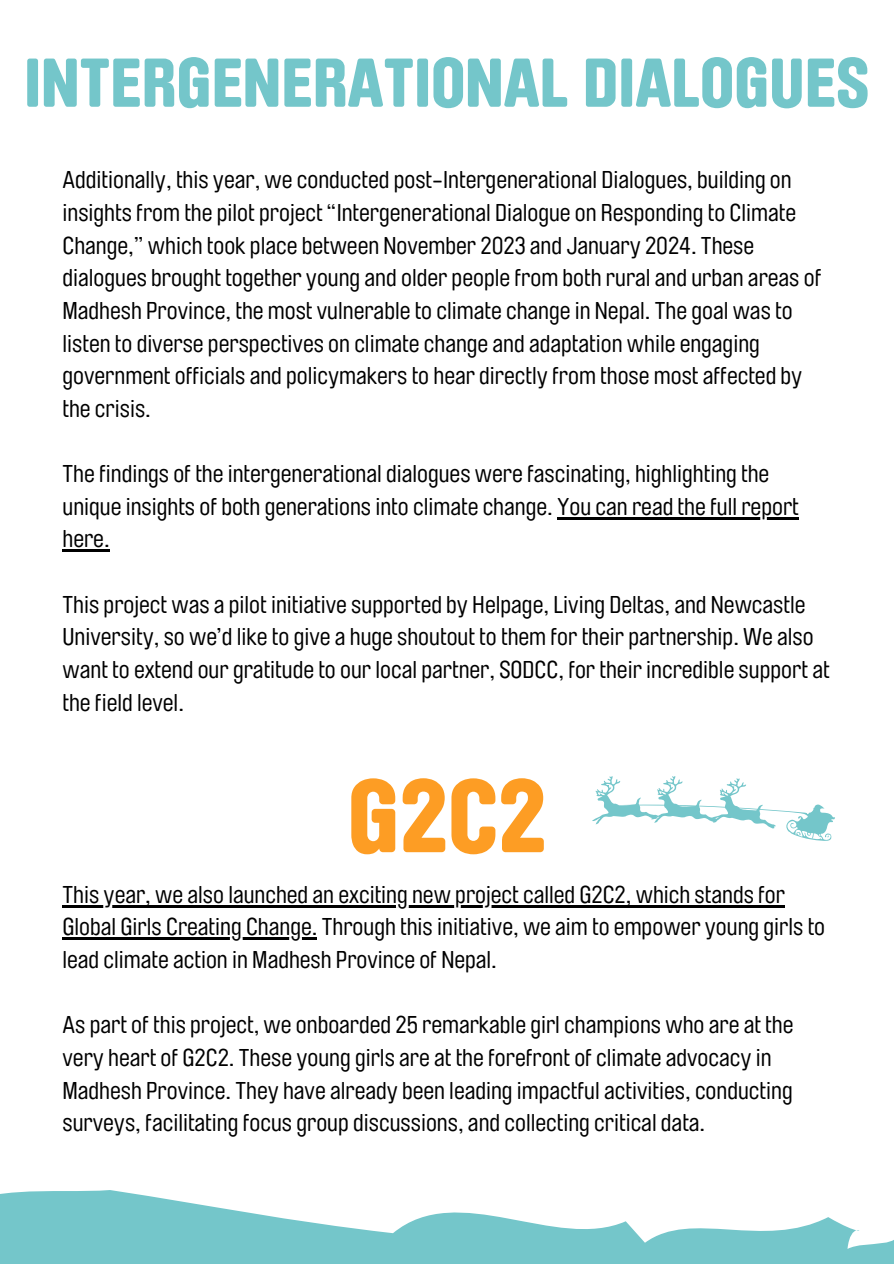
<style>
.page{position:relative;width:894px;height:1264px;background:#fff}
.page>*{position:absolute;margin:0;border:0;box-sizing:border-box;transform-origin:0 0}
.t1{font:900 100.95px "Brauer Neue Std";color:#fd9d24}
.t2{font:900 67.95px "Brauer Neue Std";color:#74c6ca}
.t3{font:24px/32.7px "Brauer Neue Std";color:#000}
</style>
<div class="page">
<hr style="left:557px;top:517px;width:241px;height:2px;background:#000">
<hr style="left:62px;top:549px;width:48px;height:3px;background:#000">
<hr style="left:62px;top:905px;width:722px;height:2px;background:#000">
<hr style="left:62px;top:937px;width:255px;height:2px;background:#000">
<svg style="left:0;top:1190px;width:893px;height:73px;fill:#74c6ca"></svg>
<svg style="left:41px;top:1194px;width:31px;height:38px"></svg>
<svg style="left:592px;top:776px;width:243px;height:65px"></svg>
<h2 class="t2" style="left:24px;top:43px;width:846px">INTERGENERATIONAL DIALOGUES</h2>
<p class="t3" style="left:62px;top:164px;width:760px">Additionally, this year, we conducted post-Intergenerational Dialogues, building on insights from the pilot project “Intergenerational Dialogue on Responding to Climate Change,” which took place between November 2023 and January 2024. These dialogues brought together young and older people from both rural and urban areas of Madhesh Province, the most vulnerable to climate change in Nepal. The goal was to listen to diverse perspectives on climate change and adaptation while engaging government officials and policymakers to hear directly from those most affected by the crisis.</p>
<p class="t3" style="left:62px;top:457px;width:737px">The findings of the intergenerational dialogues were fascinating, highlighting the unique insights of both generations into climate change. You can read the full report here.</p>
<p class="t3" style="left:62px;top:588px;width:768px">This project was a pilot initiative supported by Helpage, Living Deltas, and Newcastle University, so we’d like to give a huge shoutout to them for their partnership. We also want to extend our gratitude to our local partner, SODCC, for their incredible support at the field level.</p>
<h1 class="t1" style="left:347px;top:758px;width:200px">G2C2</h1>
<p class="t3" style="left:62px;top:878px;width:764px">This year, we also launched an exciting new project called G2C2, which stands for<br>Global Girls Creating Change. Through this initiative, we aim to empower young girls to lead climate action in Madhesh Province of Nepal.</p>
<p class="t3" style="left:62px;top:1008px;width:732px">As part of this project, we onboarded 25 remarkable girl champions who are at the very heart of G2C2. These young girls are at the forefront of climate advocacy in Madhesh Province. They have already been leading impactful activities, conducting surveys, facilitating focus group discussions, and collecting critical data.</p>
</div>
